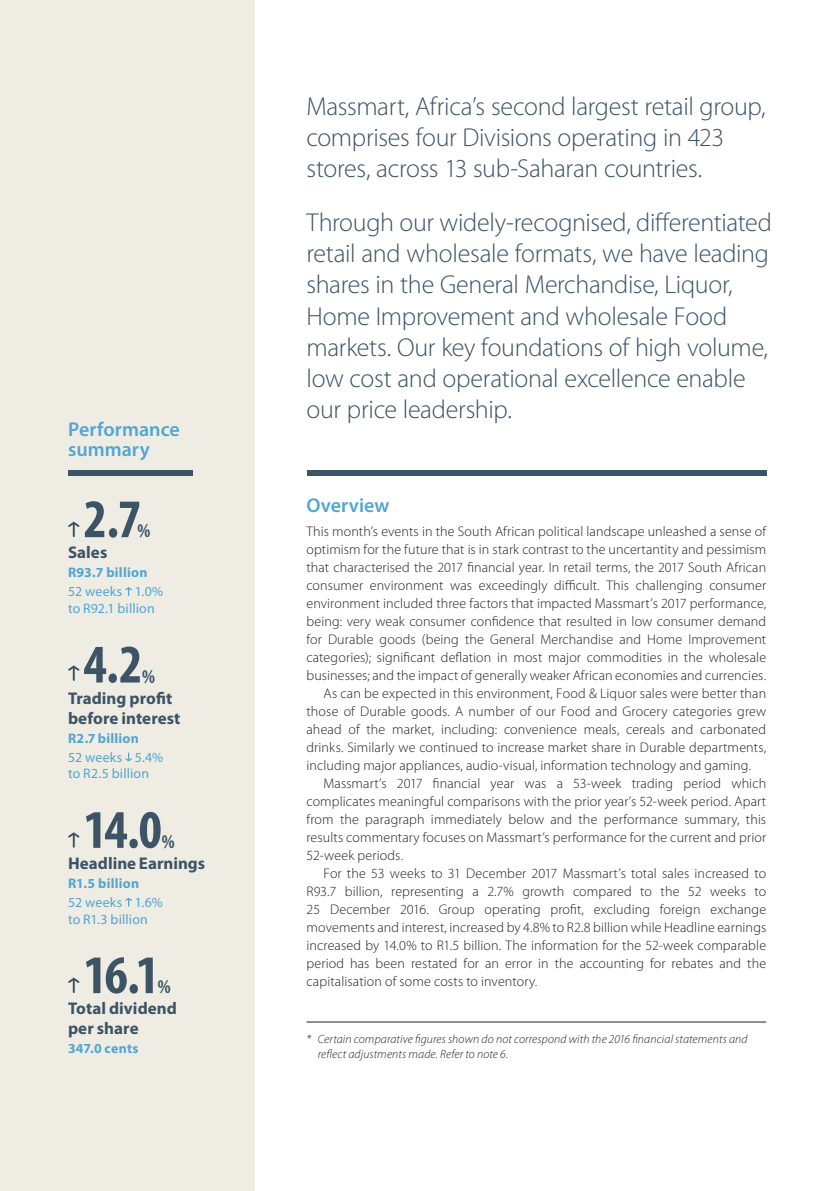
<style>
.page{position:relative;width:840px;height:1191px;background:#fff}
.page>*{position:absolute;margin:0;border:0;box-sizing:border-box;transform-origin:0 0}
.t1{font:700 condensed 54.6px "Myriad Pro";color:#3c5466}
.t2{font:300 26px/31.2px "Myriad Pro";letter-spacing:-.015em;color:#3c5466}
.t3{font:600 20px/20px "Myriad Pro";color:#50a6d3}
.t4{font:700 condensed 19.6px "Myriad Pro";color:#3c5466}
.t5{font:700 17px/20px "Myriad Pro";color:#3c5466}
.t6{font:300 14px "Myriad Pro";letter-spacing:.01em;color:#231f20}
.t7{font:13.8px/17px "Myriad Pro";letter-spacing:.01em;color:#50a6d3}
.t8{font:700 13.8px "Myriad Pro";letter-spacing:.02em;color:#50a6d3}
.t9{font:italic 300 12px/14.4px "Myriad Pro";letter-spacing:.01em;color:#231f20}
</style>
<div class="page">
<div style="left:0;top:0;width:254px;height:1191px;background:#efece3"></div>
<svg style="left:125px;top:587px;width:7px;height:8px"></svg>
<svg style="left:68px;top:521px;width:12px;height:15px"></svg>
<svg style="left:68px;top:665px;width:12px;height:15px"></svg>
<svg style="left:125px;top:753px;width:7px;height:9px"></svg>
<svg style="left:68px;top:832px;width:12px;height:15px"></svg>
<svg style="left:125px;top:897px;width:7px;height:9px"></svg>
<svg style="left:68px;top:977px;width:12px;height:15px"></svg>
<div style="left:68px;top:470px;width:125px;height:5px;background:#3c5466"></div>
<div style="left:307px;top:470px;width:459px;height:5px;background:#3c5466"></div>
<hr style="left:306px;top:1021px;width:459px;height:1px;background:#231f20">
<h3 class="t3" style="left:68px;top:420px;width:113px">Performance summary</h3>
<h1 class="t1" style="left:83px;top:489px;width:59px">2.7</h1>
<h3 class="t4" style="left:137px;top:520px;width:14px">%</h3>
<p class="t5" style="left:68px;top:543px;width:41px">Sales</p>
<p class="t8" style="left:68px;top:565px;width:81px">R93.7 billion</p>
<p class="t7" style="left:68px;top:583px;width:96px">52 weeks 1.0% to R92.1 billion</p>
<h1 class="t1" style="left:83px;top:634px;width:60px">4.2</h1>
<h3 class="t4" style="left:142px;top:665px;width:14px">%</h3>
<p class="t5" style="left:68px;top:688px;width:114px">Trading profit before interest</p>
<p class="t8" style="left:68px;top:730px;width:72px">R2.7 billion</p>
<p class="t7" style="left:68px;top:748px;width:96px">52 weeks 5.4% to R2.5 billion</p>
<h1 class="t1" style="left:83px;top:799px;width:80px">14.0</h1>
<h3 class="t4" style="left:162px;top:830px;width:14px">%</h3>
<p class="t5" style="left:68px;top:853px;width:139px">Headline Earnings</p>
<p class="t8" style="left:68px;top:875px;width:73px">R1.5 billion</p>
<p class="t7" style="left:68px;top:894px;width:96px">52 weeks 1.6% to R1.3 billion</p>
<h1 class="t1" style="left:83px;top:945px;width:77px">16.1</h1>
<h3 class="t4" style="left:158px;top:975px;width:14px">%</h3>
<p class="t5" style="left:68px;top:998px;width:110px">Total dividend per share</p>
<p class="t8" style="left:68px;top:1040px;width:72px">347.0 cents</p>
<h2 class="t2" style="left:306px;top:91px;width:460px">Massmart, Africa’s second largest retail group, comprises four Divisions operating in 423 stores, across 13 sub-Saharan countries.</h2>
<p class="t2" style="left:306px;top:207px;width:466px">Through our widely-recognised, differentiated retail and wholesale formats, we have leading shares in the General Merchandise, Liquor, Home Improvement and wholesale Food markets. Our key foundations of high volume, low cost and operational excellence enable our price leadership.</p>
<h3 class="t3" style="left:306px;top:496px;width:84px">Overview</h3>
<p class="t6" style="left:306px;top:523px;width:461px">This month’s events in the South African political landscape unleashed a sense of</p>
<p class="t6" style="left:306px;top:541px;width:461px">optimism for the future that is in stark contrast to the uncertantity and pessimism</p>
<p class="t6" style="left:306px;top:559px;width:461px">that characterised the 2017 financial year. In retail terms, the 2017 South African</p>
<p class="t6" style="left:306px;top:577px;width:461px">consumer environment was exceedingly difficult. This challenging consumer</p>
<p class="t6" style="left:306px;top:595px;width:461px">environment included three factors that impacted Massmart’s 2017 performance,</p>
<p class="t6" style="left:306px;top:613px;width:461px">being: very weak consumer confidence that resulted in low consumer demand</p>
<p class="t6" style="left:306px;top:631px;width:461px">for Durable goods (being the General Merchandise and Home Improvement</p>
<p class="t6" style="left:306px;top:649px;width:461px">categories); significant deflation in most major commodities in the wholesale</p>
<p class="t6" style="left:306px;top:667px;width:461px">businesses; and the impact of generally weaker African economies and currencies.</p>
<p class="t6" style="left:323px;top:685px;width:444px">As can be expected in this environment, Food &amp; Liquor sales were better than</p>
<p class="t6" style="left:306px;top:703px;width:461px">those of Durable goods. A number of our Food and Grocery categories grew</p>
<p class="t6" style="left:306px;top:721px;width:461px">ahead of the market, including: convenience meals, cereals and carbonated</p>
<p class="t6" style="left:306px;top:739px;width:461px">drinks. Similarly we continued to increase market share in Durable departments,</p>
<p class="t6" style="left:306px;top:757px;width:446px">including major appliances, audio-visual, information technology and gaming.</p>
<p class="t6" style="left:323px;top:775px;width:444px">Massmart’s 2017 financial year was a 53-week trading period which</p>
<p class="t6" style="left:306px;top:793px;width:461px">complicates meaningful comparisons with the prior year’s 52-week period. Apart</p>
<p class="t6" style="left:306px;top:811px;width:461px">from the paragraph immediately below and the performance summary, this</p>
<p class="t6" style="left:306px;top:829px;width:461px">results commentary focuses on Massmart’s performance for the current and prior</p>
<p class="t6" style="left:306px;top:847px;width:98px">52-week periods.</p>
<p class="t6" style="left:323px;top:865px;width:444px">For the 53 weeks to 31 December 2017 Massmart’s total sales increased to</p>
<p class="t6" style="left:306px;top:883px;width:461px">R93.7 billion, representing a 2.7% growth compared to the 52 weeks to</p>
<p class="t6" style="left:306px;top:901px;width:461px">25 December 2016. Group operating profit, excluding foreign exchange</p>
<p class="t6" style="left:306px;top:919px;width:461px">movements and interest, increased by 4.8% to R2.8 billion while Headline earnings</p>
<p class="t6" style="left:306px;top:937px;width:461px">increased by 14.0% to R1.5 billion. The information for the 52-week comparable</p>
<p class="t6" style="left:306px;top:955px;width:461px">period has been restated for an error in the accounting for rebates and the</p>
<p class="t6" style="left:306px;top:973px;width:232px">capitalisation of some costs to inventory.</p>
<p class="t9" style="left:317px;top:1032px;width:431px;text-indent:-11px">* Certain comparative figures shown do not correspond with the 2016 financial statements and reflect adjustments made. Refer to note 6.</p>
</div>
